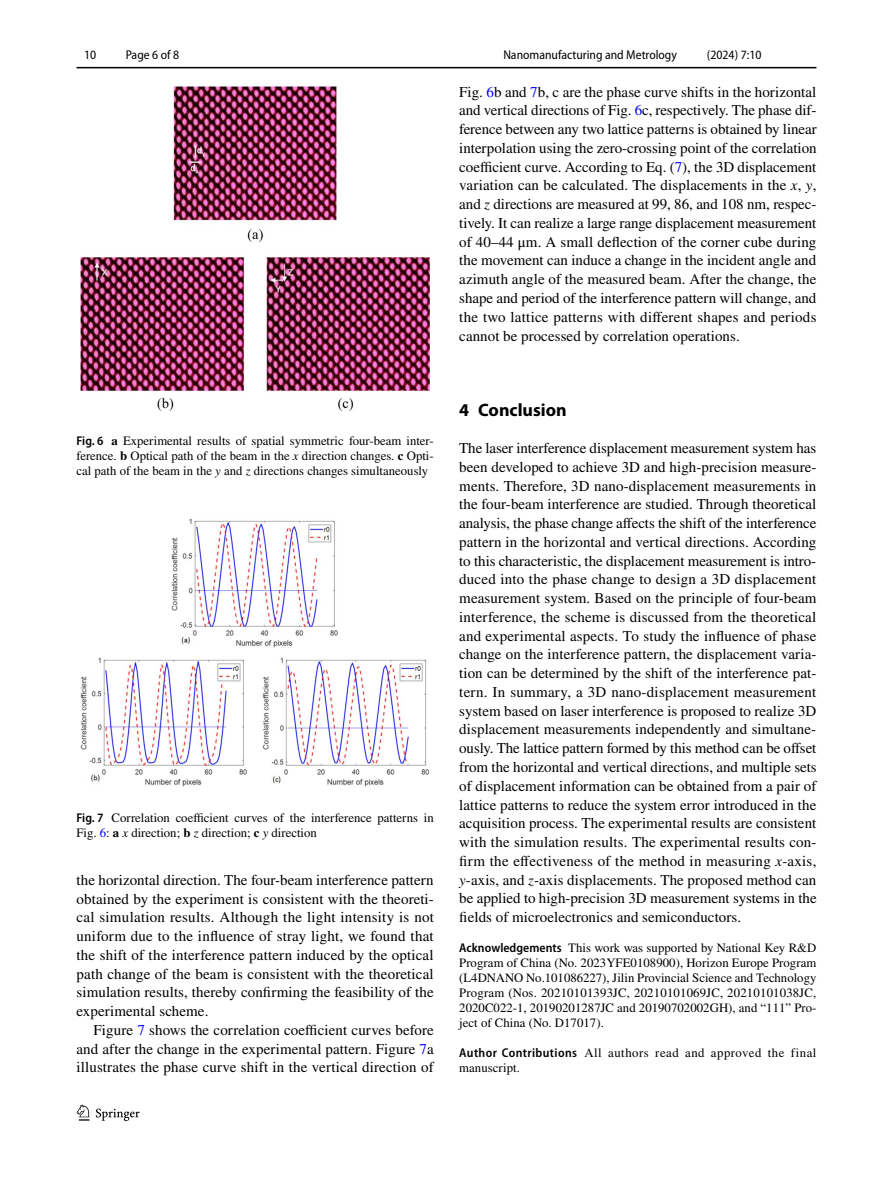
<style>
.page{position:relative;width:893px;height:1187px;background:#fff}
.page>*{position:absolute;margin:0;border:0;box-sizing:border-box;transform-origin:0 0}
.t1{font:700 18px "Myriad Pro";color:#000}
.t2{font:15px/18.8px "STIX";letter-spacing:.005em;color:#000;text-align:justify}
.t3{font:12.75px/15px "STIX";color:#000;text-align:justify}
.t4{font:12.75px/15px "STIX";letter-spacing:.04em;color:#000}
.t5{font:semi-condensed 12.75px "Myriad Pro";color:#000}
.s1{font-family:"Myriad Pro";font-weight:600;font-stretch:semi-condensed}
.s2{font-weight:700}
.s3{font-style:italic}
.s4{color:#00f}
</style>
<div class="page">
<hr style="left:77px;top:67px;width:739px;height:1px;background:#000">
<svg style="left:77px;top:1104px;width:12px;height:16px"></svg>
<svg style="left:96px;top:1108px;width:44px;height:12px"></svg>
<img style="left:81px;top:87px;width:348px;height:323px">
<img style="left:81px;top:518px;width:348px;height:268px">
<p class="t5" style="left:84px;top:48px;width:14px">10</p>
<p class="t5" style="left:126px;top:48px;width:55px">Page 6 of 8</p>
<p class="t5" style="left:503px;top:48px;width:175px">Nanomanufacturing and Metrology</p>
<p class="t5" style="left:707px;top:48px;width:56px">(2024) 7:10</p>
<p class="t3" style="left:77px;top:434px;width:359px"><span class="s1">Fig. 6</span> <span class="s2">a</span> Experimental results of spatial symmetric four-beam inter&shy;ference. <span class="s2">b</span> Optical path of the beam in the <span class="s3">x</span> direction changes. <span class="s2">c</span> Opti&shy;cal path of the beam in the <span class="s3">y</span> and <span class="s3">z</span> directions changes simultaneously</p>
<p class="t3" style="left:77px;top:810px;width:359px"><span class="s1">Fig. 7</span> Correlation coefficient curves of the interference patterns in<br>Fig. <span class="s4">6</span>: <span class="s2">a</span> <span class="s3">x</span> direction; <span class="s2">b</span> <span class="s3">z</span> direction; <span class="s2">c</span> <span class="s3">y</span> direction</p>
<p class="t2" style="left:77px;top:871px;width:359px">the horizontal direction. The four-beam interference pattern obtained by the experiment is consistent with the theoreti&shy;cal simulation results. Although the light intensity is not uniform due to the influence of stray light, we found that the shift of the interference pattern induced by the optical path change of the beam is consistent with the theoretical simulation results, thereby confirming the feasibility of the experimental scheme.</p>
<p class="t2" style="left:77px;top:1021px;width:359px;text-indent:17px">Figure <span class="s4">7</span> shows the correlation coefficient curves before and after the change in the experimental pattern. Figure <span class="s4">7</span>a illustrates the phase curve shift in the vertical direction of</p>
<p class="t2" style="left:459px;top:83px;width:359px">Fig. <span class="s4">6</span>b and <span class="s4">7</span>b, c are the phase curve shifts in the horizontal and vertical directions of Fig. <span class="s4">6</span>c, respectively. The phase dif&shy;ference between any two lattice patterns is obtained by linear interpolation using the zero-crossing point of the correlation coefficient curve. According to Eq. (<span class="s4">7</span>), the 3D displacement variation can be calculated. The displacements in the <span class="s3">x</span>, <span class="s3">y</span>, and <span class="s3">z</span> directions are measured at 99, 86, and 108 nm, respec&shy;tively. It can realize a large range displacement measurement of 40–44 μm. A small deflection of the corner cube during the movement can induce a change in the incident angle and azimuth angle of the measured beam. After the change, the shape and period of the interference pattern will change, and the two lattice patterns with different shapes and periods cannot be processed by correlation operations.</p>
<p class="t1" style="left:459px;top:398px;width:109px">4 Conclusion</p>
<p class="t2" style="left:459px;top:439px;width:359px">The laser interference displacement measurement system has been developed to achieve 3D and high-precision measure&shy;ments. Therefore, 3D nano-displacement measurements in the four-beam interference are studied. Through theoretical analysis, the phase change affects the shift of the interference pattern in the horizontal and vertical directions. According to this characteristic, the displacement measurement is intro&shy;duced into the phase change to design a 3D displacement measurement system. Based on the principle of four-beam interference, the scheme is discussed from the theoretical and experimental aspects. To study the influence of phase change on the interference pattern, the displacement varia&shy;tion can be determined by the shift of the interference pat&shy;tern. In summary, a 3D nano-displacement measurement system based on laser interference is proposed to realize 3D displacement measurements independently and simultane&shy;ously. The lattice pattern formed by this method can be offset from the horizontal and vertical directions, and multiple sets of displacement information can be obtained from a pair of lattice patterns to reduce the system error introduced in the acquisition process. The experimental results are consistent with the simulation results. The experimental results con&shy;firm the effectiveness of the method in measuring <span class="s3">x</span>-axis, <span class="s3">y</span>-axis, and <span class="s3">z</span>-axis displacements. The proposed method can be applied to high-precision 3D measurement systems in the fields of microelectronics and semiconductors.</p>
<p class="t3" style="left:459px;top:941px;width:359px"><span class="s1">Acknowledgements</span> This work was supported by National Key R&amp;D Program of China (No. 2023YFE0108900), Horizon Europe Program (L4DNANO No.101086227), Jilin Provincial Science and Technology Program (Nos. 20210101393JC, 20210101069JC, 20210101038JC, 2020C022-1, 20190201287JC and 20190702002GH), and “111” Pro&shy;ject of China (No. D17017).</p>
<p class="t4" style="left:459px;top:1046px;width:359px"><span class="s1">Author Contributions</span> All authors read and approved the final manuscript.</p>
</div>
